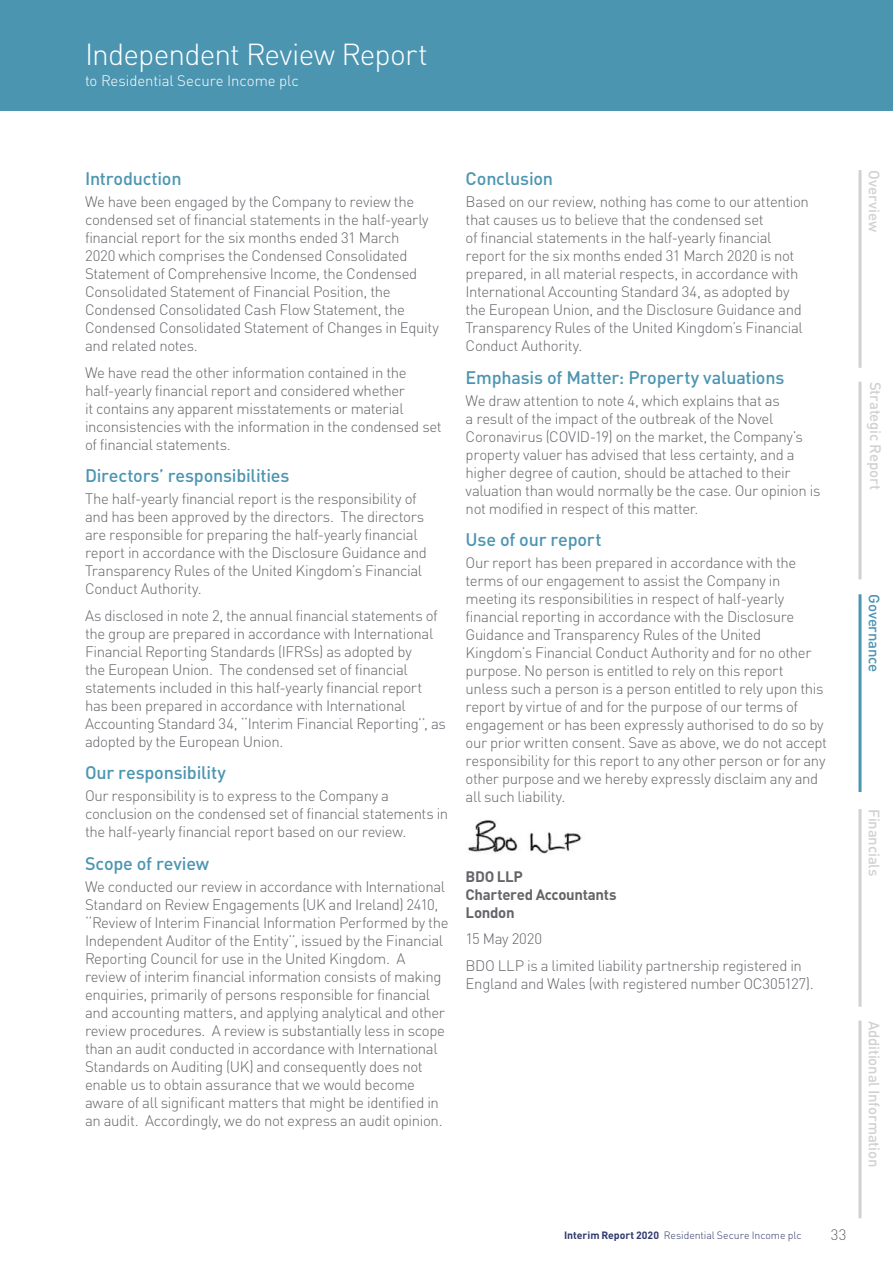
<style>
.page{position:relative;width:893px;height:1263px;background:#fff}
.page>*{position:absolute;margin:0;border:0;box-sizing:border-box;transform-origin:0 0}
.t1{font:300 30px "DIN";letter-spacing:-.03em;color:#fff}
.t2{font:500 18px "DIN";letter-spacing:-.01em;color:#4c95b1}
.t3{font:300 15px/18px "DIN";letter-spacing:-.025em;color:#636569}
.t4{font:500 15px "DIN";letter-spacing:-.015em;color:#d0d1d2}
.t5{font:700 15px/18px "DIN";letter-spacing:-.02em;color:#636569}
.t6{font:300 15px "DIN";letter-spacing:-.005em;color:#fff}
.t7{font:500 15px "DIN";letter-spacing:-.015em;color:#4c95b1}
.t8{font:300 10.5px "DIN";letter-spacing:-.005em;color:#2e386c}
.s1{font-weight:700}
</style>
<div class="page">
<hr style="left:858px;top:594px;width:3px;height:198px;background:#4c95b1">
<hr style="left:858px;top:170px;width:3px;height:198px;background:#d0d1d2">
<hr style="left:858px;top:382px;width:3px;height:197px;background:#d0d1d2">
<hr style="left:858px;top:809px;width:3px;height:198px;background:#d0d1d2">
<hr style="left:858px;top:1020px;width:3px;height:198px;background:#d0d1d2">
<div style="left:0;top:0;width:893px;height:111px;background:#4c95b1"></div>
<img style="left:467px;top:820px;width:115px;height:34px">
<h1 class="t1" style="left:85px;top:35px;width:344px">Independent Review Report</h1>
<p class="t6" style="left:85px;top:71px;width:215px">to Residential Secure Income plc</p>
<p class="t2" style="left:85px;top:167px;width:98px">Introduction</p>
<p class="t3" style="left:85px;top:193px;width:355px">We have been engaged by the Company to review the condensed set of financial statements in the half-yearly financial report for the six months ended 31 March<br>2020 which comprises the Condensed Consolidated Statement of Comprehensive Income, the Condensed Consolidated Statement of Financial Position, the Condensed Consolidated Cash Flow Statement, the Condensed Consolidated Statement of Changes in Equity and related notes.</p>
<p class="t3" style="left:85px;top:363px;width:358px">We have read the other information contained in the half‑yearly financial report and considered whether<br>it contains any apparent misstatements or material inconsistencies with the information in the condensed set of financial statements.</p>
<p class="t2" style="left:85px;top:464px;width:206px">Directors’ responsibilities</p>
<p class="t3" style="left:85px;top:490px;width:343px">The half-yearly financial report is the responsibility of and has been approved by the directors. The directors are responsible for preparing the half-yearly financial report in accordance with the Disclosure Guidance and Transparency Rules of the United Kingdom’s Financial Conduct Authority.</p>
<p class="t3" style="left:85px;top:606px;width:362px">As disclosed in note 2, the annual financial statements of the group are prepared in accordance with International Financial Reporting Standards (IFRSs) as adopted by<br>the European Union. The condensed set of financial statements included in this half-yearly financial report has been prepared in accordance with International Accounting Standard 34, ‘‘Interim Financial Reporting’’, as adopted by the European Union.</p>
<p class="t2" style="left:85px;top:761px;width:142px">Our responsibility</p>
<p class="t3" style="left:85px;top:787px;width:365px">Our responsibility is to express to the Company a conclusion on the condensed set of financial statements in the half-yearly financial report based on our review.</p>
<p class="t2" style="left:85px;top:851px;width:126px">Scope of review</p>
<p class="t3" style="left:85px;top:877px;width:365px">We conducted our review in accordance with International Standard on Review Engagements (UK and Ireland) 2410, ‘‘Review of Interim Financial Information Performed by the Independent Auditor of the Entity’’, issued by the Financial Reporting Council for use in the United Kingdom. A review of interim financial information consists of making enquiries, primarily of persons responsible for financial and accounting matters, and applying analytical and other review procedures. A review is substantially less in scope than an audit conducted in accordance with International Standards on Auditing (UK) and consequently does not enable us to obtain assurance that we would become aware of all significant matters that might be identified in an audit. Accordingly, we do not express an audit opinion.</p>
<p class="t2" style="left:466px;top:167px;width:89px">Conclusion</p>
<p class="t3" style="left:466px;top:193px;width:345px">Based on our review, nothing has come to our attention that causes us to believe that the condensed set<br>of financial statements in the half-yearly financial report for the six months ended 31 March 2020 is not prepared, in all material respects, in accordance with International Accounting Standard 34, as adopted by the European Union, and the Disclosure Guidance and Transparency Rules of the United Kingdom’s Financial Conduct Authority.</p>
<p class="t2" style="left:466px;top:365px;width:320px">Emphasis of Matter: Property valuations</p>
<p class="t3" style="left:466px;top:391px;width:356px">We draw attention to note 4, which explains that as<br>a result of the impact of the outbreak of the Novel Coronavirus (COVID-19) on the market, the Company’s property valuer has advised that less certainty, and a higher degree of caution, should be attached to their valuation than would normally be the case. Our opinion is not modified in respect of this matter.</p>
<p class="t2" style="left:466px;top:528px;width:137px">Use of our report</p>
<p class="t3" style="left:466px;top:554px;width:363px">Our report has been prepared in accordance with the terms of our engagement to assist the Company in meeting its responsibilities in respect of half-yearly financial reporting in accordance with the Disclosure Guidance and Transparency Rules of the United Kingdom’s Financial Conduct Authority and for no other purpose. No person is entitled to rely on this report unless such a person is a person entitled to rely upon this report by virtue of and for the purpose of our terms of engagement or has been expressly authorised to do so by our prior written consent. Save as above, we do not accept responsibility for this report to any other person or for any other purpose and we hereby expressly disclaim any and all such liability.</p>
<p class="t5" style="left:466px;top:867px;width:152px">BDO LLP<br>Chartered Accountants<br>London</p>
<p class="t3" style="left:466px;top:925px;width:338px;line-height:26.5px">15 May 2020<br>BDO LLP is a limited liability partnership registered in</p>
<p class="t3" style="left:466px;top:974px;width:350px">England and Wales (with registered number OC305127).</p>
<p class="t4" style="left:884px;top:170px;width:63px;rotate:90deg">Overview</p>
<p class="t4" style="left:885px;top:382px;width:110px;rotate:90deg">Strategic Report</p>
<p class="t7" style="left:884px;top:594px;width:80px;rotate:90deg">Governance</p>
<p class="t4" style="left:884px;top:809px;width:69px;rotate:90deg">Financials</p>
<p class="t4" style="left:884px;top:1020px;width:148px;rotate:90deg">Additional Information</p>
<p class="t8" style="left:564px;top:1228px;width:239px"><span class="s1">Interim Report 2020</span> Residential Secure Income plc</p>
<p class="t3" style="left:831px;top:1225px;width:17px">33</p>
</div>
